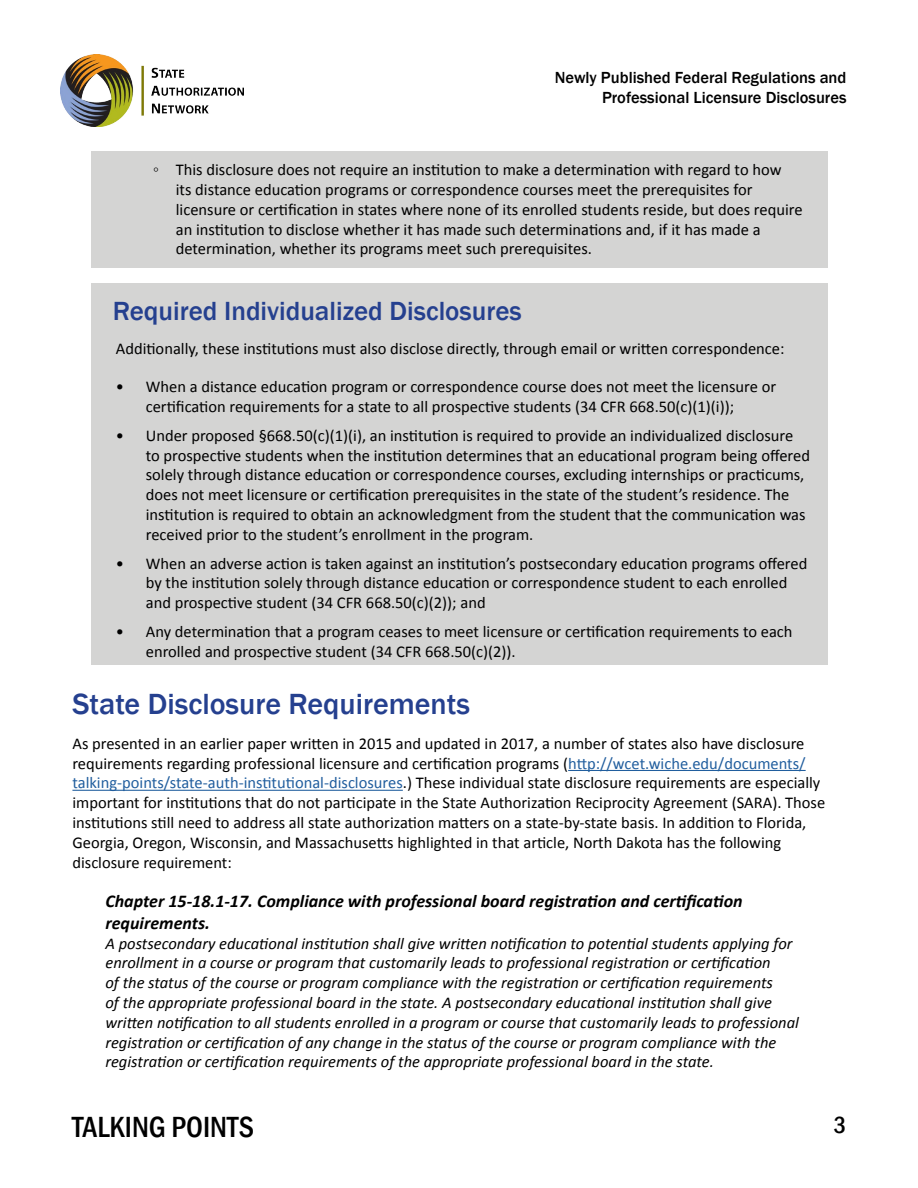
<style>
.page{position:relative;width:918px;height:1188px;background:#fff}
.page>*{position:absolute;margin:0;border:0;box-sizing:border-box;transform-origin:0 0}
.t1{font:500 30px "Franklin Gothic";color:#25408f}
.t2{font:500 condensed 30px "Franklin Gothic";color:#000}
.H4_in_textbox{font:500 27px "Franklin Gothic";color:#25408f}
.t3{font:500 condensed 24px "Franklin Gothic";color:#000}
.t4{font:italic 700 18px/21.6px "Calibri";color:#000}
.Paragraph{font:16.5px/19.8px "Calibri";color:#000}
.t5{font:italic 16.5px/19.8px "Calibri";color:#000}
.Paragraph_in_textbox{font:16.5px "Calibri";color:#000}
.t6{font:500 16.5px/19.8px "Franklin Gothic";color:#000;text-align:right}
.s1{color:#215e9e}
</style>
<div class="page">
<img style="left:60px;top:54px;width:184px;height:73px">
<div style="left:92px;top:283px;width:736px;height:381px;background:#d4d4d3"></div>
<div style="left:92px;top:151px;width:736px;height:117px;background:#d4d4d3"></div>
<hr style="left:568px;top:770px;width:238px;height:1px;background:#215e9e">
<hr style="left:72px;top:790px;width:331px;height:1px;background:#215e9e">
<p class="t6" style="left:555px;top:68px;width:293px">Newly Published Federal Regulations and<br>Professional Licensure Disclosures</p>
<p class="Paragraph" style="left:176px;top:160px;width:628px;text-indent:-23px">◦ This disclosure does not require an institution to make a determination with regard to how<br>its distance education programs or correspondence courses meet the prerequisites for licensure or certification in states where none of its enrolled students reside, but does require an institution to disclose whether it has made such determinations and, if it has made a determination, whether its programs meet such prerequisites.</p>
<p class="H4_in_textbox" style="left:113px;top:294px;width:410px">Required Individualized Disclosures</p>
<p class="Paragraph_in_textbox" style="left:116px;top:338px;width:670px">Additionally, these institutions must also disclose directly, through email or written correspondence:</p>
<p class="Paragraph" style="left:146px;top:377px;width:632px;text-indent:-30px">• When a distance education program or correspondence course does not meet the licensure or certification requirements for a state to all prospective students (34 CFR 668.50(c)(1)(i));</p>
<p class="Paragraph" style="left:146px;top:425px;width:666px;text-indent:-30px">• Under proposed §668.50(c)(1)(i), an institution is required to provide an individualized disclosure to prospective students when the institution determines that an educational program being offered solely through distance education or correspondence courses, excluding internships or practicums, does not meet licensure or certification prerequisites in the state of the student’s residence. The institution is required to obtain an acknowledgment from the student that the communication was received prior to the student’s enrollment in the program.</p>
<p class="Paragraph" style="left:146px;top:553px;width:663px;text-indent:-30px">• When an adverse action is taken against an institution’s postsecondary education programs offered by the institution solely through distance education or correspondence student to each enrolled and prospective student (34 CFR 668.50(c)(2)); and</p>
<p class="Paragraph" style="left:146px;top:622px;width:648px;text-indent:-30px">• Any determination that a program ceases to meet licensure or certification requirements to each enrolled and prospective student (34 CFR 668.50(c)(2)).</p>
<h3 class="t1" style="left:72px;top:685px;width:399px">State Disclosure Requirements</h3>
<p class="Paragraph" style="left:72px;top:733px;width:754px">As presented in an earlier paper written in 2015 and updated in 2017, a number of states also have disclosure requirements regarding professional licensure and certification programs (<span class="s1">http://wcet.wiche.edu/documents/ talking-points/state-auth-institutional-disclosures</span>.) These individual state disclosure requirements are especially important for institutions that do not participate in the State Authorization Reciprocity Agreement (SARA). Those institutions still need to address all state authorization matters on a state-by-state basis. In addition to Florida, Georgia, Oregon, Wisconsin, and Massachusetts highlighted in that article, North Dakota has the following disclosure requirement:</p>
<p class="t4" style="left:105px;top:890px;width:639px">Chapter 15-18.1-17. Compliance with professional board registration and certification requirements.</p>
<p class="t5" style="left:105px;top:933px;width:695px">A postsecondary educational institution shall give written notification to potential students applying for enrollment in a course or program that customarily leads to professional registration or certification<br>of the status of the course or program compliance with the registration or certification requirements<br>of the appropriate professional board in the state. A postsecondary educational institution shall give written notification to all students enrolled in a program or course that customarily leads to professional registration or certification of any change in the status of the course or program compliance with the registration or certification requirements of the appropriate professional board in the state.</p>
<h1 class="t2" style="left:72px;top:1107px;width:184px">TALKING POINTS</h1>
<h3 class="t3" style="left:834px;top:1109px;width:14px">3</h3>
</div>
